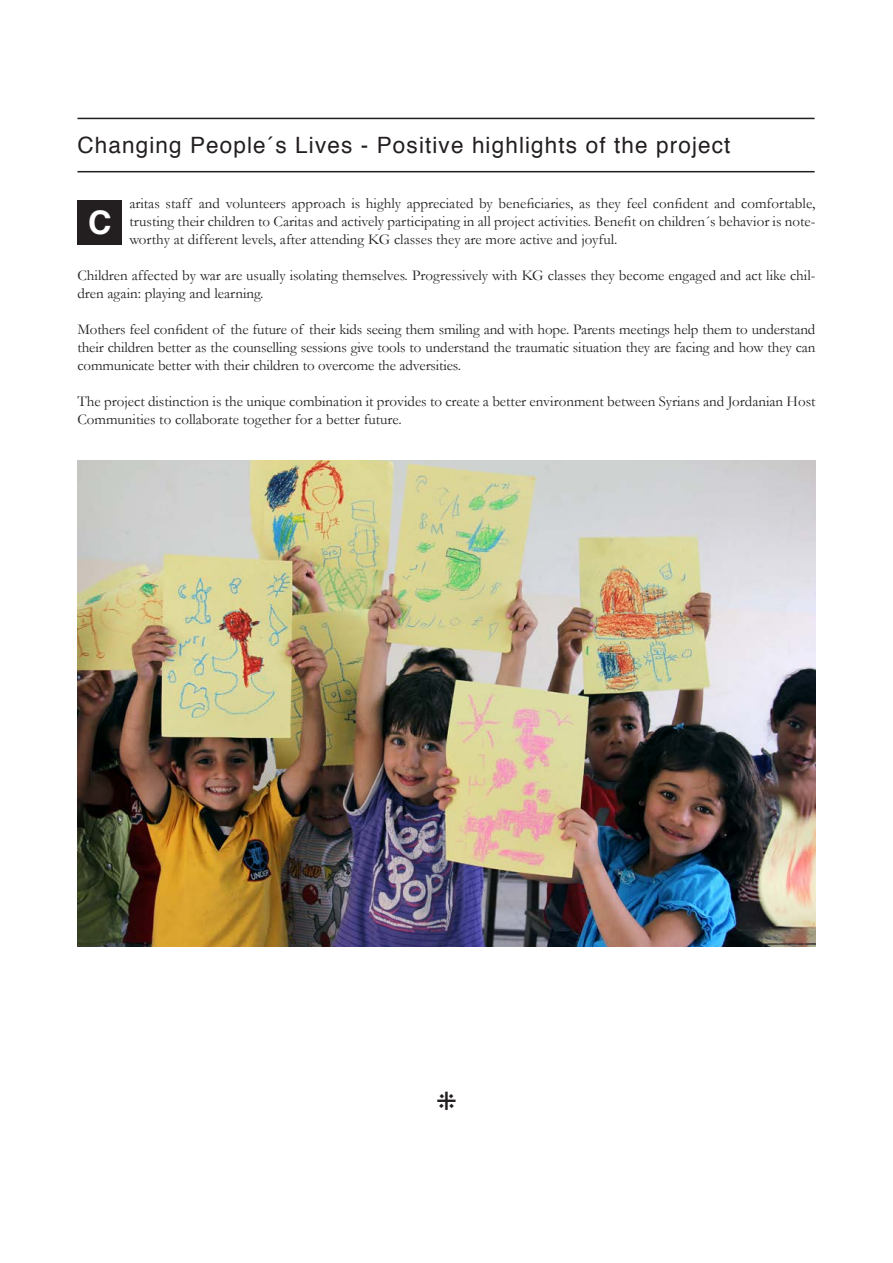
<style>
.page{position:relative;width:893px;height:1263px;background:#fff}
.page>*{position:absolute;margin:0;border:0;box-sizing:border-box;transform-origin:0 0}
.Capdrop{font:700 32.55px "Helvetica";color:#fff}
.t1{font:30px "Helvetica";color:#231f20}
.Subtitle{font:22.5px "Helvetica";letter-spacing:.05em;color:#231f20}
.Body_text{font:15px/18px "Garamond";color:#231f20}
.Capdrop-2{font:15px/18px "Garamond";color:#231f20;text-align:justify}
</style>
<div class="page">
<hr style="left:77px;top:171px;width:738px;height:1px;background:#231f20">
<hr style="left:77px;top:118px;width:738px;height:1px;background:#231f20">
<div style="left:77px;top:200px;width:45px;height:44px;background:#231f20"></div>
<img style="left:77px;top:460px;width:738px;height:486px">
<p class="Subtitle" style="left:77px;top:128px;width:654px">Changing People´s Lives - Positive highlights of the project</p>
<p class="Capdrop" style="left:88px;top:196px;width:25px">C</p>
<p class="Capdrop-2" style="left:129px;top:195px;width:688px">aritas staff and volunteers approach is highly appreciated by beneficiaries, as they feel confident and comfortable, trusting their children to Caritas and actively participating in all project activities. Benefit on children´s behavior is note&shy;worthy at different levels, after attending KG classes they are more active and joyful.</p>
<p class="Body_text" style="left:77px;top:267px;width:740px">Children affected by war are usually isolating themselves. Progressively with KG classes they become engaged and act like chil&shy;dren again: playing and learning.</p>
<p class="Body_text" style="left:77px;top:321px;width:739px;text-align:justify">Mothers feel confident of the future of their kids seeing them smiling and with hope. Parents meetings help them to understand their children better as the counselling sessions give tools to understand the traumatic situation they are facing and how they can communicate better with their children to overcome the adversities.</p>
<p class="Body_text" style="left:77px;top:393px;width:740px">The project distinction is the unique combination it provides to create a better environment between Syrians and Jordanian Host<br>Communities to collaborate together for a better future.</p>
<p class="t1" style="left:436px;top:1075px;width:22px">⁜</p>
</div>
